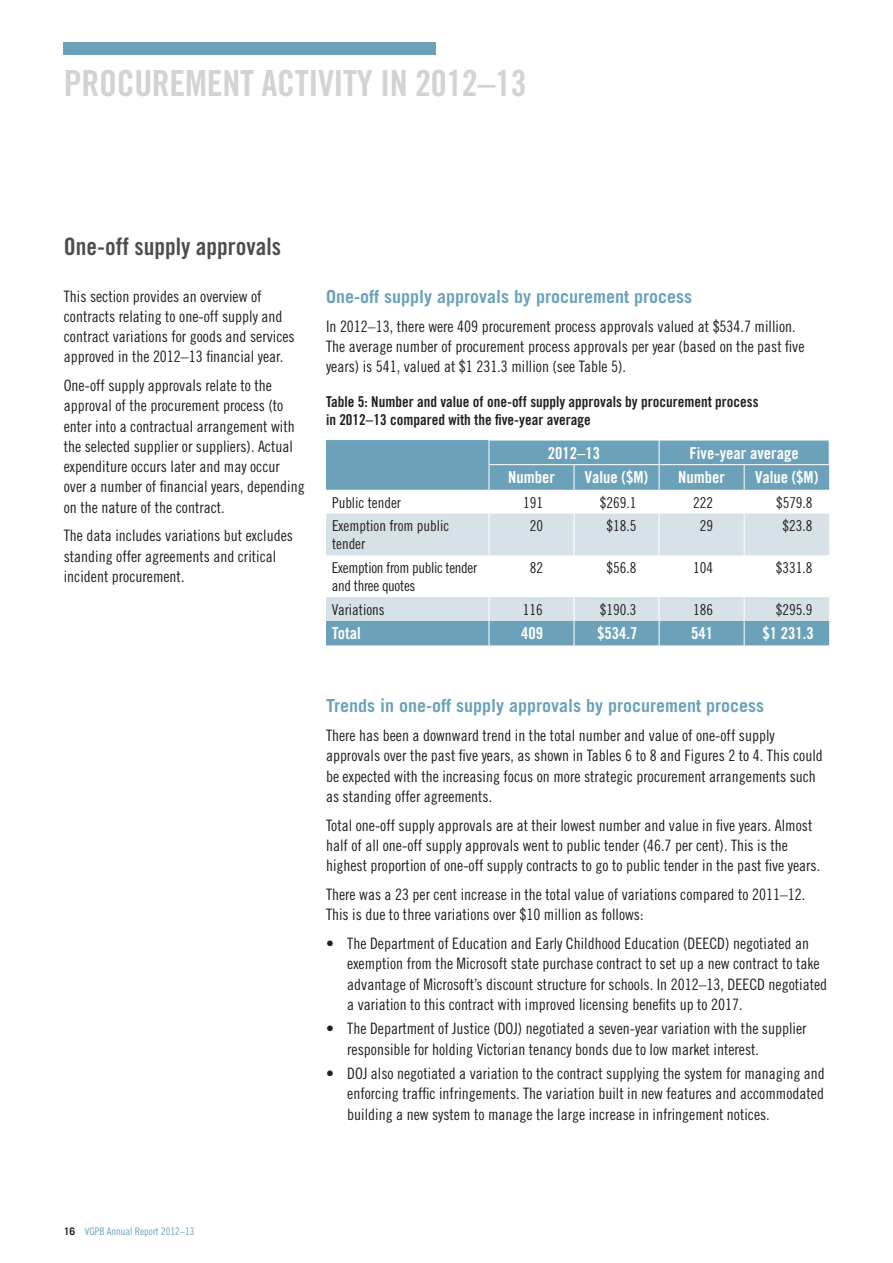
<style>
.page{position:relative;width:893px;height:1263px;background:#fff}
.page>*{position:absolute;margin:0;border:0;box-sizing:border-box;transform-origin:0 0}
.t1{font:36px "Trade Gothic Bold Cond Twenty";letter-spacing:-.01em;color:#d1d3d4}
.t2{font:24px "Trade Gothic Bold Cond Twenty";color:#4d4d4f}
.t3{font:700 18px "Trade Gothic";color:#6ba2b9}
.t4{font:16.5px "Trade Gothic Bold Cond Twenty";color:#fff}
.t5{font:15.75px/20.2px "Trade Gothic Cond Eighteen";color:#231f20}
.t6{font:15px/18px "Trade Gothic Cond Eighteen";color:#231f20}
.t7{font:15px/18px "Trade Gothic Bold Cond Twenty";color:#231f20}
.t8{font:15px/18px "Trade Gothic Cond Eighteen";letter-spacing:-.02em;color:#231f20}
.t9{font:10.5px "Trade Gothic Cond Eighteen";color:#6ba2b9}
.s1{font-family:"Trade Gothic";font-weight:700;color:#231f20}
</style>
<div class="page">
<div style="left:64px;top:43px;width:372px;height:12px;background:#6ba2b9"></div>
<svg style="left:326px;top:440px;width:503px;height:205px;fill:#6ba2b9"></svg>
<svg style="left:326px;top:513px;width:503px;height:108px;fill:#d7e1e8"></svg>
<hr style="left:489px;top:440px;width:85px;height:1px;background:#fff">
<hr style="left:574px;top:440px;width:85px;height:1px;background:#fff">
<hr style="left:659px;top:440px;width:85px;height:1px;background:#fff">
<hr style="left:744px;top:440px;width:85px;height:1px;background:#fff">
<hr style="left:489px;top:464px;width:85px;height:1px;background:#fff">
<hr style="left:574px;top:464px;width:85px;height:1px;background:#fff">
<hr style="left:659px;top:464px;width:85px;height:1px;background:#fff">
<hr style="left:744px;top:464px;width:85px;height:1px;background:#fff">
<svg style="left:574px;top:465px;width:1px;height:48px"></svg>
<svg style="left:659px;top:440px;width:1px;height:73px"></svg>
<svg style="left:744px;top:465px;width:1px;height:48px"></svg>
<hr style="left:574px;top:513px;width:1px;height:42px;background:#fff">
<hr style="left:659px;top:513px;width:1px;height:42px;background:#fff">
<hr style="left:744px;top:513px;width:1px;height:42px;background:#fff">
<hr style="left:574px;top:555px;width:1px;height:42px;background:#fff">
<hr style="left:659px;top:555px;width:1px;height:42px;background:#fff">
<hr style="left:744px;top:555px;width:1px;height:42px;background:#fff">
<svg style="left:574px;top:597px;width:1px;height:48px"></svg>
<svg style="left:659px;top:597px;width:1px;height:48px"></svg>
<svg style="left:744px;top:597px;width:1px;height:48px"></svg>
<svg style="left:489px;top:440px;width:1px;height:73px"></svg>
<hr style="left:489px;top:513px;width:1px;height:42px;background:#fff">
<hr style="left:489px;top:555px;width:1px;height:42px;background:#fff">
<svg style="left:489px;top:597px;width:1px;height:48px"></svg>
<h1 class="t1" style="left:64px;top:61px;width:465px">PROCUREMENT ACTIVITY IN 2012–13</h1>
<h2 class="t2" style="left:64px;top:232px;width:219px">One-off supply approvals</h2>
<p class="t5" style="left:64px;top:286px;width:232px">This section provides an overview of contracts relating to one-off supply and contract variations for goods and services approved in the 2012–13 financial year.</p>
<p class="t5" style="left:64px;top:375px;width:242px">One-off supply approvals relate to the approval of the procurement process (to enter into a contractual arrangement with the selected supplier or suppliers). Actual expenditure occurs later and may occur over a number of financial years, depending on the nature of the contract.</p>
<p class="t5" style="left:64px;top:525px;width:231px">The data includes variations but excludes standing offer agreements and critical incident procurement.</p>
<p class="t3" style="left:326px;top:286px;width:367px">One-off supply approvals by procurement process</p>
<p class="t5" style="left:326px;top:316px;width:480px">In 2012–13, there were 409 procurement process approvals valued at $534.7 million.<br>The average number of procurement process approvals per year (based on the past five years) is 541, valued at $1 231.3 million (see Table 5).</p>
<p class="t7" style="left:326px;top:393px;width:434px">Table 5: Number and value of one-off supply approvals by procurement process in 2012–13 compared with the five-year average</p>
<p class="t4" style="left:548px;top:443px;width:54px">2012–13</p>
<p class="t4" style="left:690px;top:443px;width:110px">Five-year average</p>
<p class="t4" style="left:508px;top:467px;width:48px">Number</p>
<p class="t4" style="left:585px;top:467px;width:65px">Value ($M)</p>
<p class="t4" style="left:678px;top:467px;width:48px">Number</p>
<p class="t4" style="left:755px;top:467px;width:65px">Value ($M)</p>
<p class="t6" style="left:332px;top:493px;width:71px">Public tender</p>
<p class="t6" style="left:523px;top:493px;width:21px">191</p>
<p class="t6" style="left:600px;top:493px;width:38px">$269.1</p>
<p class="t6" style="left:693px;top:493px;width:21px">222</p>
<p class="t6" style="left:776px;top:493px;width:38px">$579.8</p>
<p class="t6" style="left:332px;top:517px;width:119px">Exemption from public tender</p>
<p class="t6" style="left:530px;top:517px;width:15px">20</p>
<p class="t6" style="left:607px;top:517px;width:31px">$18.5</p>
<p class="t6" style="left:700px;top:517px;width:15px">29</p>
<p class="t6" style="left:783px;top:517px;width:31px">$23.8</p>
<p class="t8" style="left:332px;top:558px;width:147px">Exemption from public tender and three quotes</p>
<p class="t6" style="left:530px;top:558px;width:15px">82</p>
<p class="t6" style="left:606px;top:558px;width:31px">$56.8</p>
<p class="t6" style="left:693px;top:558px;width:21px">104</p>
<p class="t6" style="left:776px;top:558px;width:38px">$331.8</p>
<p class="t6" style="left:332px;top:600px;width:54px">Variations</p>
<p class="t6" style="left:523px;top:600px;width:21px">116</p>
<p class="t6" style="left:600px;top:600px;width:38px">$190.3</p>
<p class="t6" style="left:693px;top:600px;width:21px">186</p>
<p class="t6" style="left:776px;top:600px;width:38px">$295.9</p>
<p class="t4" style="left:332px;top:623px;width:30px">Total</p>
<p class="t4" style="left:521px;top:623px;width:23px">409</p>
<p class="t4" style="left:597px;top:623px;width:42px">$534.7</p>
<p class="t4" style="left:691px;top:623px;width:23px">541</p>
<p class="t4" style="left:762px;top:623px;width:53px">$1 231.3</p>
<p class="t3" style="left:326px;top:695px;width:439px">Trends in one-off supply approvals by procurement process</p>
<p class="t5" style="left:326px;top:725px;width:498px">There has been a downward trend in the total number and value of one-off supply approvals over the past five years, as shown in Tables 6 to 8 and Figures 2 to 4. This could be expected with the increasing focus on more strategic procurement arrangements such as standing offer agreements.</p>
<p class="t5" style="left:326px;top:815px;width:496px">Total one-off supply approvals are at their lowest number and value in five years. Almost half of all one-off supply approvals went to public tender (46.7 per cent). This is the highest proportion of one-off supply contracts to go to public tender in the past five years.</p>
<p class="t5" style="left:326px;top:884px;width:481px">There was a 23 per cent increase in the total value of variations compared to 2011–12.<br>This is due to three variations over $10 million as follows:</p>
<p class="t5" style="left:347px;top:933px;width:481px;text-indent:-21px">• The Department of Education and Early Childhood Education (DEECD) negotiated an exemption from the Microsoft state purchase contract to set up a new contract to take advantage of Microsoft’s discount structure for schools. In 2012–13, DEECD negotiated a variation to this contract with improved licensing benefits up to 2017.</p>
<p class="t5" style="left:347px;top:1018px;width:461px;text-indent:-21px">• The Department of Justice (DOJ) negotiated a seven-year variation with the supplier responsible for holding Victorian tenancy bonds due to low market interest.</p>
<p class="t5" style="left:347px;top:1063px;width:479px;text-align:justify;text-indent:-21px">• DOJ also negotiated a variation to the contract supplying the system for managing and enforcing traffic infringements. The variation built in new features and accommodated building a new system to manage the large increase in infringement notices.</p>
<p class="t9" style="left:64px;top:1225px;width:132px"><span class="s1">16</span> VGPB Annual Report 2012–13</p>
</div>
